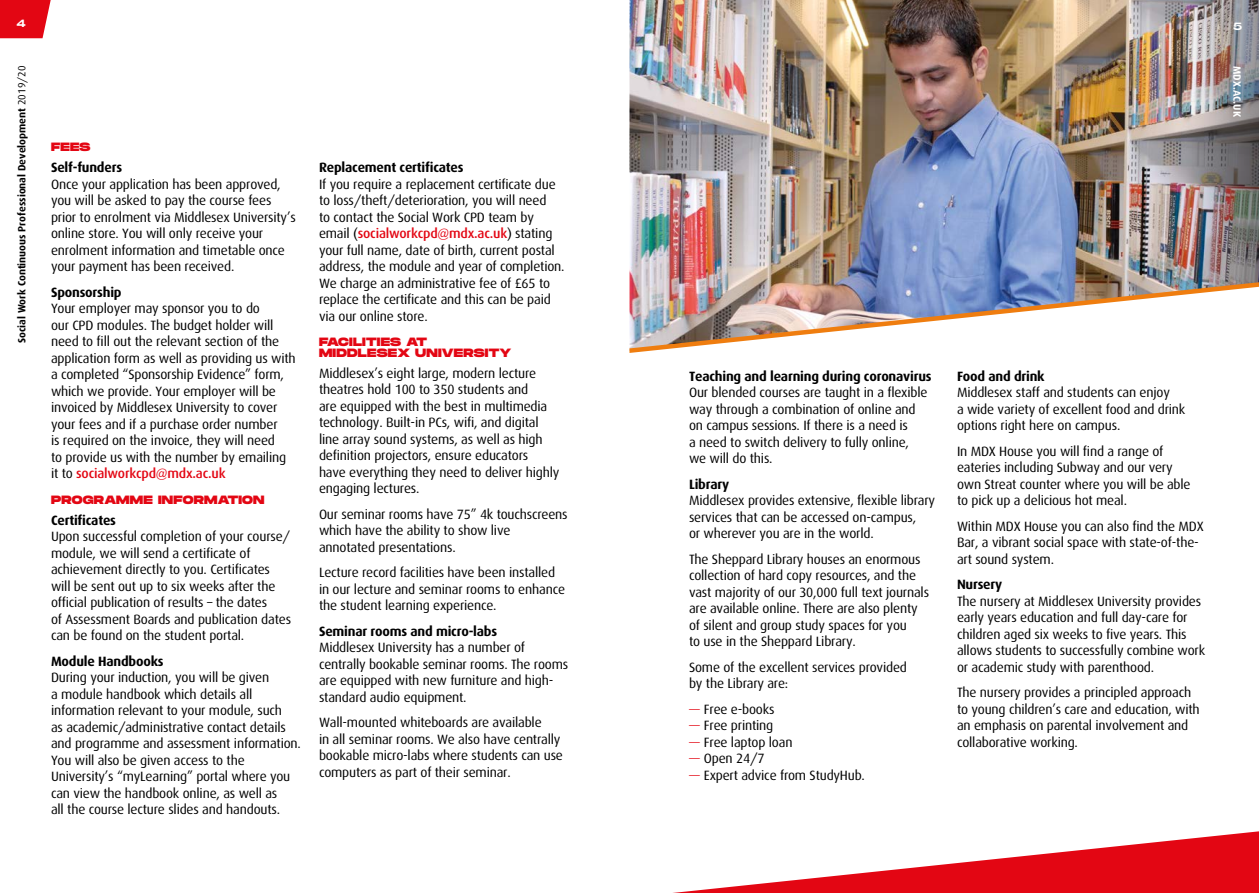
<style>
.page{position:relative;width:1259px;height:893px;background:#fff}
.page>*{position:absolute;margin:0;border:0;box-sizing:border-box;transform-origin:0 0}
._04_Headings_02{font:13.5px/16.5px "Dax";letter-spacing:-.015em;color:#000}
._07_Body_text{font:13.5px/16.5px "Dax";letter-spacing:-.015em;color:#000}
._07_Body_text-2{font:700 13.5px "Dax";letter-spacing:-.015em;color:#000}
._04_Headings_02-2{font:700 13.5px "Dax";letter-spacing:-.015em;color:#000}
._04_Headings_02-3{font:800 12px "Monument Extended";letter-spacing:.02em;color:#e30613}
._07_Body_text-3{font:800 12px "Monument Extended";letter-spacing:.02em;color:#e30613}
.t1{font:700 10.5px "Dax";color:#000}
.t2{font:700 10.5px "Dax";color:#fff}
.t3{font:10.5px "Monument Extended";color:#fff}
.s1{font-weight:400}
.s2{font-weight:700}
.s3{font-weight:500;color:#e30613}
.s4{color:#e30613}
</style>
<div class="page">
<svg style="left:673px;top:831px;width:586px;height:62px"></svg>
<img style="left:629px;top:0;width:630px;height:353px">
<svg style="left:0;top:0;width:51px;height:38px;background:#e51b27"></svg>
<p class="t3" style="left:17px;top:15px;width:11px">4</p>
<p class="t1" style="left:16px;top:343px;width:279px;rotate:-90deg">Social Work Continuous Professional Development <span class="s1">2019/20</span></p>
<p class="_07_Body_text-3" style="left:51px;top:138px;width:41px">FEES</p>
<p class="_07_Body_text-2" style="left:51px;top:160px;width:73px">Self-funders</p>
<p class="_07_Body_text" style="left:51px;top:176px;width:246px">Once your application has been approved, you will be asked to pay the course fees prior to enrolment via Middlesex University’s online store. You will only receive your enrolment information and timetable once your payment has been received.</p>
<p class="_07_Body_text" style="left:51px;top:284px;width:246px"><span class="s2">Sponsorship<br></span>Your employer may sponsor you to do<br>our CPD modules. The budget holder will need to fill out the relevant section of the application form as well as providing us with a completed “Sponsorship Evidence” form, which we provide. Your employer will be invoiced by Middlesex University to cover your fees and if a purchase order number<br>is required on the invoice, they will need<br>to provide us with the number by emailing it to <span class="s3">socialworkcpd@mdx.ac.uk</span></p>
<p class="_04_Headings_02-3" style="left:51px;top:491px;width:215px">PROGRAMME INFORMATION</p>
<p class="_04_Headings_02" style="left:51px;top:512px;width:242px"><span class="s2">Certificates<br></span>Upon successful completion of your course/ module, we will send a certificate of achievement directly to you. Certificates will be sent out up to six weeks after the official publication of results – the dates<br>of Assessment Boards and publication dates can be found on the student portal.</p>
<p class="_04_Headings_02" style="left:51px;top:653px;width:251px"><span class="s2">Module Handbooks<br></span>During your induction, you will be given<br>a module handbook which details all information relevant to your module, such<br>as academic/administrative contact details and programme and assessment information.</p>
<p class="_04_Headings_02" style="left:51px;top:752px;width:241px">You will also be given access to the University’s “myLearning” portal where you can view the handbook online, as well as all the course lecture slides and handouts.</p>
<p class="_07_Body_text" style="left:319px;top:159px;width:247px"><span class="s2">Replacement certificates<br></span>If you require a replacement certificate due to loss/theft/deterioration, you will need<br>to contact the Social Work CPD team by email (<span class="s3">socialworkcpd@mdx.ac.uk</span>) stating your full name, date of birth, current postal address, the module and year of completion.<br>We charge an administrative fee of £65 to replace the certificate and this can be paid via our online store.</p>
<p class="_07_Body_text-3" style="left:319px;top:333px;width:110px">FACILITIES AT</p>
<p class="_04_Headings_02-3" style="left:319px;top:344px;width:194px">MIDDLESEX UNIVERSITY</p>
<p class="_04_Headings_02" style="left:319px;top:365px;width:242px">Middlesex’s eight large, modern lecture theatres hold 100 to 350 students and<br>are equipped with the best in multimedia technology. Built-in PCs, wifi, and digital line array sound systems, as well as high definition projectors, ensure educators<br>have everything they need to deliver highly engaging lectures.</p>
<p class="_04_Headings_02" style="left:319px;top:506px;width:250px">Our seminar rooms have 75” 4k touchscreens which have the ability to show live annotated presentations.</p>
<p class="_04_Headings_02" style="left:319px;top:564px;width:247px">Lecture record facilities have been installed in our lecture and seminar rooms to enhance the student learning experience.</p>
<p class="_04_Headings_02" style="left:319px;top:623px;width:251px"><span class="s2">Seminar rooms and micro-labs<br></span>Middlesex University has a number of centrally bookable seminar rooms. The rooms are equipped with new furniture and high&shy;standard audio equipment.</p>
<p class="_04_Headings_02" style="left:319px;top:714px;width:245px">Wall-mounted whiteboards are available<br>in all seminar rooms. We also have centrally bookable micro-labs where students can use computers as part of their seminar.</p>
<p class="t3" style="left:1233px;top:18px;width:11px">5</p>
<p class="t2" style="left:1243px;top:66px;width:52px;rotate:90deg">MDX.AC.UK</p>
<p class="_04_Headings_02" style="left:689px;top:368px;width:244px"><span class="s2">Teaching and learning during coronavirus </span>Our blended courses are taught in a flexible way through a combination of online and on campus sessions. If there is a need is<br>a need to switch delivery to fully online,<br>we will do this.</p>
<p class="_04_Headings_02" style="left:689px;top:476px;width:248px"><span class="s2">Library<br></span>Middlesex provides extensive, flexible library services that can be accessed on-campus,<br>or wherever you are in the world.</p>
<p class="_04_Headings_02" style="left:689px;top:551px;width:242px">The Sheppard Library houses an enormous collection of hard copy resources, and the vast majority of our 30,000 full text journals are available online. There are also plenty of silent and group study spaces for you<br>to use in the Sheppard Library.</p>
<p class="_04_Headings_02" style="left:689px;top:659px;width:219px">Some of the excellent services provided by the Library are:</p>
<p class="_04_Headings_02" style="left:689px;top:701px;width:87px"><span class="s4">—</span> Free e-books</p>
<p class="_04_Headings_02" style="left:689px;top:717px;width:86px"><span class="s4">—</span> Free printing</p>
<p class="_04_Headings_02" style="left:689px;top:734px;width:105px"><span class="s4">—</span> Free laptop loan</p>
<p class="_04_Headings_02" style="left:689px;top:750px;width:77px"><span class="s4">—</span> Open 24/7</p>
<p class="_04_Headings_02" style="left:689px;top:767px;width:177px"><span class="s4">—</span> Expert advice from StudyHub.</p>
<p class="_04_Headings_02-2" style="left:957px;top:368px;width:89px">Food and drink</p>
<p class="_04_Headings_02" style="left:957px;top:384px;width:230px">Middlesex staff and students can enjoy<br>a wide variety of excellent food and drink options right here on campus.</p>
<p class="_04_Headings_02" style="left:957px;top:443px;width:235px">In MDX House you will find a range of eateries including Subway and our very own Streat counter where you will be able to pick up a delicious hot meal.</p>
<p class="_04_Headings_02" style="left:957px;top:518px;width:248px">Within MDX House you can also find the MDX<br>Bar, a vibrant social space with state-of-the&shy;art sound system.</p>
<p class="_04_Headings_02" style="left:957px;top:576px;width:250px"><span class="s2">Nursery<br></span>The nursery at Middlesex University provides early years education and full day-care for children aged six weeks to five years. This allows students to successfully combine work or academic study with parenthood.</p>
<p class="_04_Headings_02" style="left:957px;top:684px;width:244px">The nursery provides a principled approach to young children’s care and education, with an emphasis on parental involvement and collaborative working.</p>
</div>
